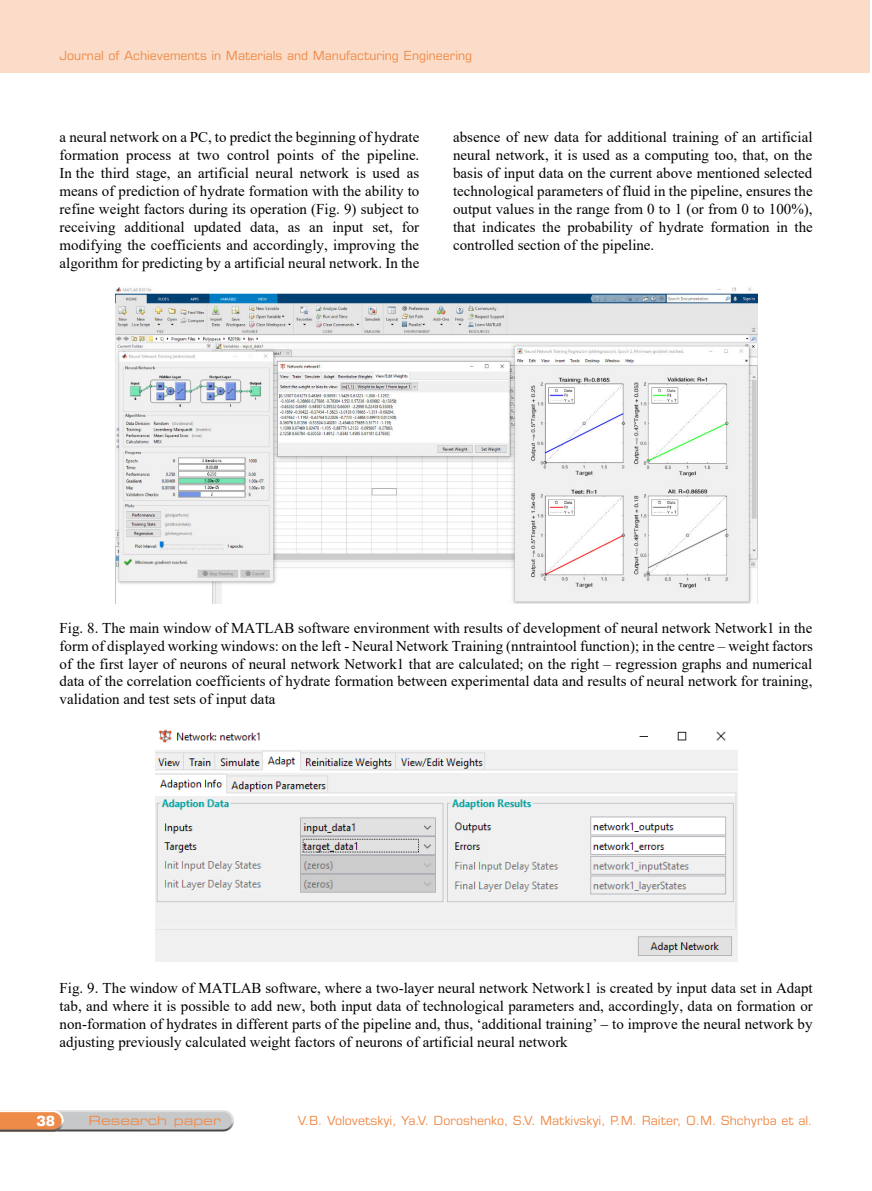
<style>
.page{position:relative;width:872px;height:1191px;background:#fff}
.page>*{position:absolute;margin:0;border:0;box-sizing:border-box;transform-origin:0 0}
.t1{font:15px/18.1px "Times New Roman";color:#000;text-align:justify}
.t2{font:700 14.1px "Eurostile LT Pro";color:#fff}
.t3{font:12.6px "Eurostile LT Pro";color:#ef8b49}
.t4{font:12.6px "Eurostile LT Pro Ex 2";color:#ef8b49}
</style>
<div class="page">
<svg style="left:0;top:1110px;width:234px;height:21px;background:#cab5a9"></svg>
<div style="left:0;top:0;width:870px;height:72px;background:#fadcc8"></div>
<img style="left:115px;top:287px;width:642px;height:317px">
<img style="left:155px;top:729px;width:583px;height:232px">
<p class="t3" style="left:60px;top:48px;width:414px">Journal of Achievements in Materials and Manufacturing Engineering</p>
<p class="t1" style="left:60px;top:127px;width:361px">a neural network on a PC, to predict the beginning of hydrate formation process at two control points of the pipeline.<br>In the third stage, an artificial neural network is used as means of prediction of hydrate formation with the ability to refine weight factors during its operation (Fig. 9) subject to receiving additional updated data, as an input set, for modifying the coefficients and accordingly, improving the algorithm for predicting by a artificial neural network. In the</p>
<p class="t1" style="left:453px;top:127px;width:361px">absence of new data for additional training of an artificial neural network, it is used as a computing too, that, on the basis of input data on the current above mentioned selected technological parameters of fluid in the pipeline, ensures the output values in the range from 0 to 1 (or from 0 to 100%), that indicates the probability of hydrate formation in the controlled section of the pipeline.</p>
<p class="t1" style="left:60px;top:618px;width:755px">Fig. 8. The main window of MATLAB software environment with results of development of neural network Network1 in the form of displayed working windows: on the left - Neural Network Training (nntraintool function); in the centre – weight factors of the first layer of neurons of neural network Network1 that are calculated; on the right – regression graphs and numerical data of the correlation coefficients of hydrate formation between experimental data and results of neural network for training, validation and test sets of input data</p>
<p class="t1" style="left:60px;top:978px;width:754px">Fig. 9. The window of MATLAB software, where a two-layer neural network Network1 is created by input data set in Adapt tab, and where it is possible to add new, both input data of technological parameters and, accordingly, data on formation or non-formation of hydrates in different parts of the pipeline and, thus, ‘additional training’ ‒ to improve the neural network by adjusting previously calculated weight factors of neurons of artificial neural network</p>
<p class="t2" style="left:36px;top:1112px;width:20px">38</p>
<p class="t4" style="left:88px;top:1112px;width:134px">Research paper</p>
<p class="t3" style="left:298px;top:1113px;width:516px">V.B. Volovetskyi, Ya.V. Doroshenko, S.V. Matkivskyi, P.M. Raiter, O.M. Shchyrba et al.</p>
</div>
